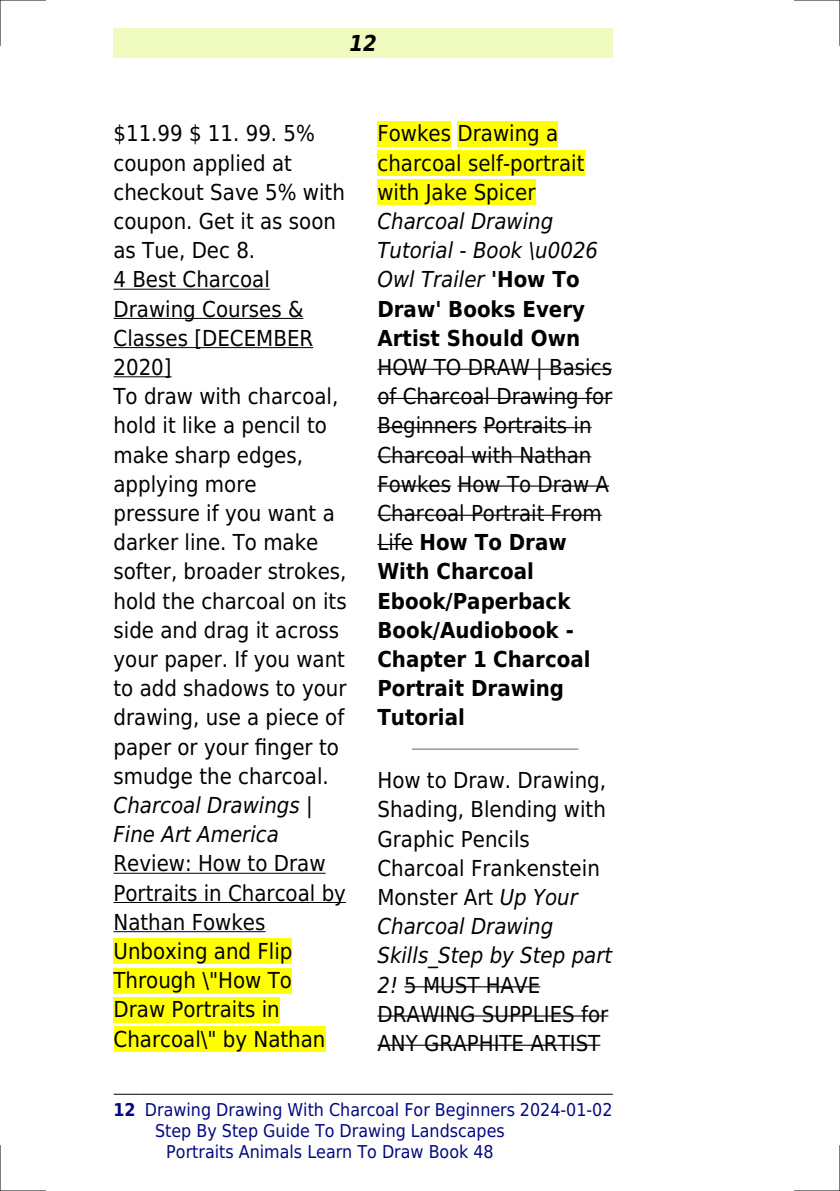
<style>
.page{position:relative;width:840px;height:1191px;background:#fff}
.page>*{position:absolute;margin:0;border:0;box-sizing:border-box;transform-origin:0 0}
.t1{font:22px/29.2px "DejaVu Sans Condensed";color:#000}
.t2{font:italic 22px/29.2px "DejaVu Sans Condensed";color:#000}
.t3{font:italic 700 22px "DejaVu Sans Condensed";color:#000}
.t4{font:17.6px "DejaVu Sans Condensed";color:#000880}
.s1{font-weight:700;font-style:normal}
.s2{font-weight:700}
.s3{font-style:italic}
</style>
<div class="page">
<div style="left:113px;top:28px;width:499px;height:30px;background:#effbbe"></div>
<svg style="left:114px;top:1094px;width:26px;height:1px"></svg>
<hr style="left:140px;top:1094px;width:379px;height:1px;background:#000">
<hr style="left:520px;top:1094px;width:92px;height:1px;background:#000">
<hr style="left:113px;top:289px;width:157px;height:1px;background:#000">
<hr style="left:113px;top:318px;width:190px;height:1px;background:#000">
<hr style="left:113px;top:347px;width:200px;height:1px;background:#000">
<hr style="left:113px;top:376px;width:58px;height:1px;background:#000">
<hr style="left:113px;top:872px;width:212px;height:1px;background:#000">
<hr style="left:113px;top:902px;width:233px;height:1px;background:#000">
<hr style="left:113px;top:931px;width:152px;height:1px;background:#000">
<div style="left:113px;top:938px;width:179px;height:26px;background:#ff0"></div>
<div style="left:113px;top:967px;width:179px;height:26px;background:#ff0"></div>
<div style="left:113px;top:997px;width:166px;height:25px;background:#ff0"></div>
<div style="left:113px;top:1026px;width:212px;height:25px;background:#ff0"></div>
<div style="left:377px;top:121px;width:74px;height:25px;background:#ff0"></div>
<div style="left:457px;top:121px;width:101px;height:25px;background:#ff0"></div>
<div style="left:377px;top:150px;width:207px;height:26px;background:#ff0"></div>
<div style="left:377px;top:179px;width:158px;height:26px;background:#ff0"></div>
<hr style="left:377px;top:369px;width:234px;height:1px;background:#000">
<hr style="left:377px;top:398px;width:235px;height:1px;background:#000">
<hr style="left:377px;top:427px;width:100px;height:1px;background:#000">
<hr style="left:483px;top:427px;width:108px;height:1px;background:#000">
<hr style="left:377px;top:456px;width:214px;height:1px;background:#000">
<hr style="left:377px;top:485px;width:74px;height:1px;background:#000">
<hr style="left:457px;top:485px;width:151px;height:1px;background:#000">
<hr style="left:377px;top:515px;width:224px;height:1px;background:#000">
<hr style="left:377px;top:544px;width:36px;height:1px;background:#000">
<hr style="left:412px;top:748px;width:165px;height:2px;background:#999">
<hr style="left:404px;top:986px;width:136px;height:1px;background:#000">
<hr style="left:377px;top:1015px;width:231px;height:1px;background:#000">
<hr style="left:377px;top:1044px;width:223px;height:1px;background:#000">
<hr style="left:0;top:0;width:45px;height:1px;background:#000">
<hr style="left:794px;top:0;width:45px;height:1px;background:#000">
<hr style="left:0;top:1190px;width:45px;height:1px;background:#000">
<hr style="left:794px;top:1190px;width:45px;height:1px;background:#000">
<hr style="left:0;top:0;width:1px;height:45px;background:#000">
<hr style="left:0;top:1145px;width:1px;height:46px;background:#000">
<hr style="left:839px;top:0;width:1px;height:45px;background:#000">
<hr style="left:839px;top:1145px;width:1px;height:46px;background:#000">
<p class="t3" style="left:349px;top:30px;width:29px">12</p>
<p class="t1" style="left:113px;top:119px;width:234px">$11.99 $ 11. 99. 5% coupon applied at checkout Save 5% with coupon. Get it as soon as Tue, Dec 8.<br>4 Best Charcoal<br>Drawing Courses &amp;<br>Classes [DECEMBER<br>2020]<br>To draw with charcoal, hold it like a pencil to make sharp edges, applying more pressure if you want a darker line. To make softer, broader strokes, hold the charcoal on its side and drag it across your paper. If you want to add shadows to your drawing, use a piece of paper or your finger to smudge the charcoal.</p>
<p class="t2" style="left:113px;top:790px;width:201px">Charcoal Drawings |<br>Fine Art America</p>
<p class="t1" style="left:113px;top:849px;width:234px">Review: How to Draw<br>Portraits in Charcoal by<br>Nathan Fowkes<br>Unboxing and Flip<br>Through \"How To<br>Draw Portraits in<br>Charcoal\" by Nathan</p>
<p class="t1" style="left:377px;top:119px;width:208px">Fowkes Drawing a charcoal self-portrait with Jake Spicer</p>
<p class="t2" style="left:377px;top:207px;width:222px">Charcoal Drawing<br>Tutorial - Book \u0026<br>Owl Trailer <span class="s1">'How To<br>Draw' Books Every<br>Artist Should Own</span></p>
<p class="t1" style="left:377px;top:353px;width:236px">HOW TO DRAW | Basics of Charcoal Drawing for<br>Beginners Portraits in<br>Charcoal with Nathan<br>Fowkes How To Draw A<br>Charcoal Portrait From<br>Life <span class="s2">How To Draw<br>With Charcoal<br>Ebook/Paperback<br>Book/Audiobook -<br>Chapter 1 Charcoal<br>Portrait Drawing<br>Tutorial</span></p>
<p class="t1" style="left:377px;top:766px;width:236px">How to Draw. Drawing,<br>Shading, Blending with<br>Graphic Pencils<br>Charcoal Frankenstein<br>Monster Art <span class="s3">Up Your<br>Charcoal Drawing<br>Skills_Step by Step part<br>2!</span> 5 MUST HAVE<br>DRAWING SUPPLIES for<br>ANY GRAPHITE ARTIST</p>
<p class="t4" style="left:113px;top:1099px;width:500px"><span class="s2">12</span> Drawing Drawing With Charcoal For Beginners 2024-01-02</p>
<p class="t4" style="left:155px;top:1120px;width:351px">Step By Step Guide To Drawing Landscapes</p>
<p class="t4" style="left:166px;top:1141px;width:328px">Portraits Animals Learn To Draw Book 48</p>
</div>
